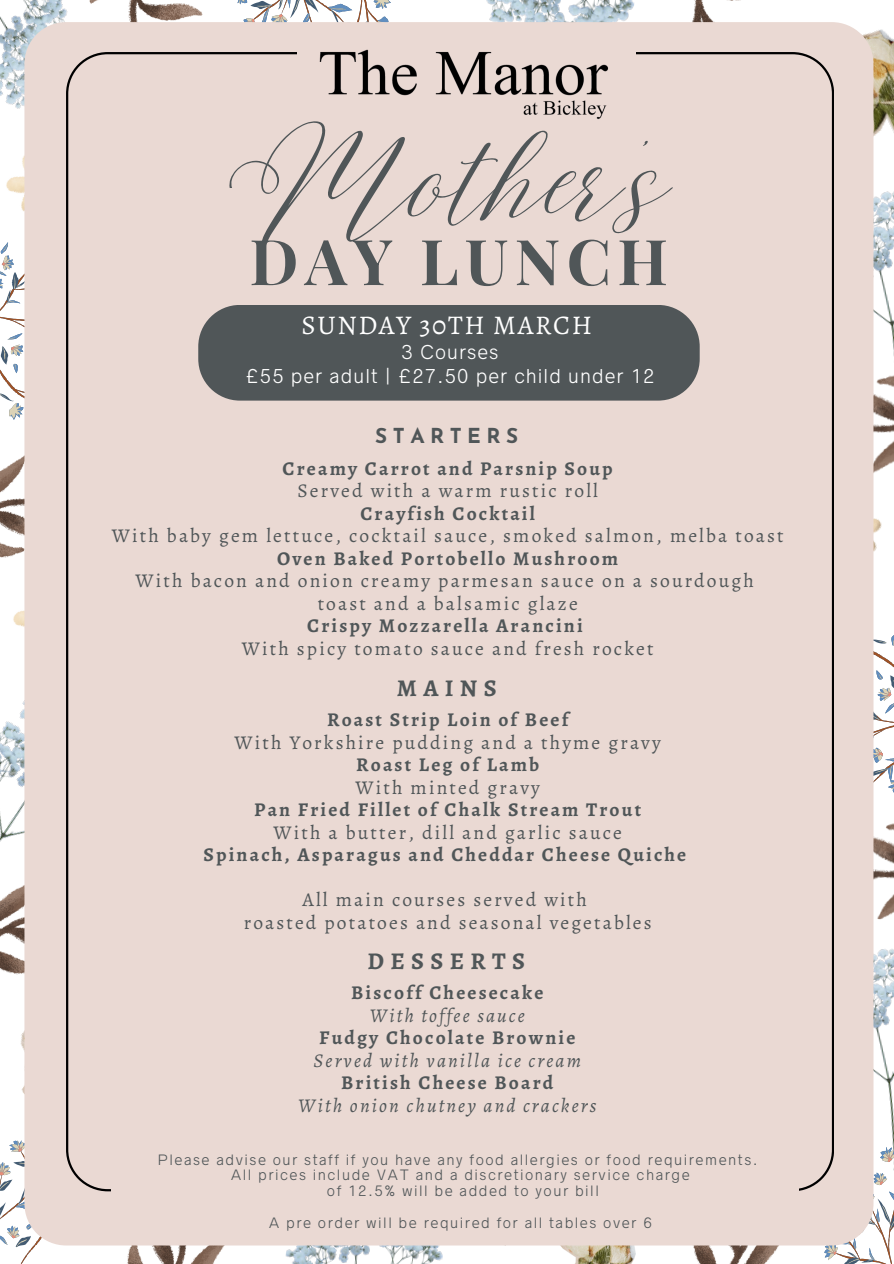
<style>
.page{position:relative;width:894px;height:1264px;background:#fff}
.page>*{position:absolute;margin:0;border:0;box-sizing:border-box;transform-origin:0 0}
.t1{font:92.25px "Malibu Ring";color:#505658}
.t2{font:700 63.15px "Playfair Display";letter-spacing:.1em;color:#505658}
.t3{font:27px "Alegreya";letter-spacing:.06em;color:#fff}
.t4{font:700 24px "Alegreya";letter-spacing:.265em;color:#505658}
.t5{font:700 20.55px "Josefin Sans";letter-spacing:.265em;color:#505658}
.t6{font:19.5px/22.5px "Alegreya";letter-spacing:.11em;color:#505658;text-align:center}
.t7{font:700 19.5px "Alegreya";letter-spacing:.11em;color:#505658}
.t8{font:italic 19.5px "Alegreya";letter-spacing:.11em;color:#505658}
.t9{font:300 18px/24.8px "Radnika Next";letter-spacing:.06em;color:#fff;text-align:center}
.t10{font:300 13.5px "Radnika Next";letter-spacing:.11em;color:#505658}
</style>
<div class="page">
<img style="left:0;top:456px;width:24px;height:102px">
<img style="left:0;top:967px;width:24px;height:8px">
<img style="left:873px;top:801px;width:20px;height:129px">
<img style="left:873px;top:423px;width:20px;height:62px">
<img style="left:692px;top:0;width:49px;height:22px">
<img style="left:128px;top:0;width:75px;height:22px">
<img style="left:105px;top:1245px;width:124px;height:18px">
<img style="left:671px;top:1245px;width:124px;height:18px">
<img style="left:13px;top:610px;width:11px;height:17px">
<img style="left:873px;top:500px;width:8px;height:63px">
<img style="left:873px;top:936px;width:20px;height:203px">
<img style="left:0;top:701px;width:24px;height:266px">
<img style="left:873px;top:179px;width:20px;height:244px">
<img style="left:0;top:0;width:98px;height:109px">
<img style="left:281px;top:1245px;width:167px;height:18px">
<img style="left:486px;top:0;width:149px;height:19px">
<img style="left:873px;top:29px;width:20px;height:135px">
<img style="left:554px;top:1245px;width:81px;height:18px">
<svg style="left:873px;top:614px;width:20px;height:187px"></svg>
<svg style="left:237px;top:0;width:154px;height:22px"></svg>
<svg style="left:0;top:1140px;width:82px;height:123px"></svg>
<svg style="left:818px;top:1139px;width:75px;height:124px"></svg>
<svg style="left:0;top:242px;width:24px;height:178px"></svg>
<img style="left:6px;top:156px;width:18px;height:55px">
<div style="left:24px;top:22px;width:849px;height:1223px;background:#ead9d3"></div>
<div style="left:66px;top:52px;width:767px;height:1139px;background:#ead9d3"></div>
<div style="left:198px;top:305px;width:501px;height:95px;background:#505658;border-radius:42px"></div>
<div style="left:297px;top:48px;width:338px;height:100px;background:#ead9d3"></div>
<img style="left:294px;top:14px;width:333px;height:127px">
<div style="left:111px;top:1170px;width:687px;height:66px;background:#ead9d3"></div>
<h1 class="t1" style="left:217px;top:124px;width:445px">Mother’s</h1>
<h2 class="t2" style="left:249px;top:212px;width:420px">DAY LUNCH</h2>
<h3 class="t3" style="left:301px;top:308px;width:292px">SUNDAY 30TH MARCH</h3>
<p class="t9" style="left:245px;top:339px;width:410px">3 Courses<br>£55 per adult | £27.50 per child under 12</p>
<p class="t5" style="left:375px;top:418px;width:144px">STARTERS</p>
<p class="t7" style="left:282px;top:455px;width:331px">Creamy Carrot and Parsnip Soup</p>
<p class="t6" style="left:297px;top:479px;width:302px">Served with a warm rustic roll</p>
<p class="t7" style="left:360px;top:500px;width:176px">Crayfish Cocktail</p>
<p class="t6" style="left:112px;top:524px;width:673px">With baby gem lettuce, cocktail sauce, smoked salmon, melba toast</p>
<p class="t7" style="left:277px;top:545px;width:342px">Oven Baked Portobello Mushroom</p>
<p class="t6" style="left:135px;top:569px;width:619px">With bacon and onion creamy parmesan sauce on a sourdough toast and a balsamic glaze</p>
<p class="t7" style="left:307px;top:612px;width:277px">Crispy Mozzarella Arancini</p>
<p class="t6" style="left:242px;top:637px;width:413px">With spicy tomato sauce and fresh rocket</p>
<p class="t4" style="left:396px;top:672px;width:101px">MAINS</p>
<p class="t7" style="left:327px;top:706px;width:243px">Roast Strip Loin of Beef</p>
<p class="t6" style="left:234px;top:731px;width:427px">With Yorkshire pudding and a thyme gravy</p>
<p class="t7" style="left:356px;top:751px;width:184px">Roast Leg of Lamb</p>
<p class="t6" style="left:355px;top:776px;width:186px">With minted gravy</p>
<p class="t7" style="left:254px;top:796px;width:388px">Pan Fried Fillet of Chalk Stream Trout</p>
<p class="t6" style="left:273px;top:821px;width:350px">With a butter, dill and garlic sauce</p>
<p class="t7" style="left:203px;top:841px;width:484px">Spinach, Asparagus and Cheddar Cheese Quiche</p>
<p class="t6" style="left:244px;top:888px;width:409px">All main courses served with<br>roasted potatoes and seasonal vegetables</p>
<p class="t4" style="left:367px;top:944px;width:159px">DESSERTS</p>
<p class="t7" style="left:351px;top:979px;width:193px">Biscoff Cheesecake</p>
<p class="t8" style="left:370px;top:1002px;width:156px">With toffee sauce</p>
<p class="t7" style="left:319px;top:1024px;width:257px">Fudgy Chocolate Brownie</p>
<p class="t8" style="left:313px;top:1047px;width:269px">Served with vanilla ice cream</p>
<p class="t7" style="left:341px;top:1069px;width:213px">British Cheese Board</p>
<p class="t8" style="left:298px;top:1092px;width:299px">With onion chutney and crackers</p>
<p class="t10" style="left:157px;top:1150px;width:601px">Please advise our staff if you have any food allergies or food requirements.</p>
<p class="t10" style="left:231px;top:1166px;width:460px">All prices include VAT and a discretionary service charge</p>
<p class="t10" style="left:327px;top:1182px;width:273px">of 12.5% will be added to your bill</p>
<p class="t10" style="left:268px;top:1213px;width:384px">A pre order will be required for all tables over 6</p>
</div>
